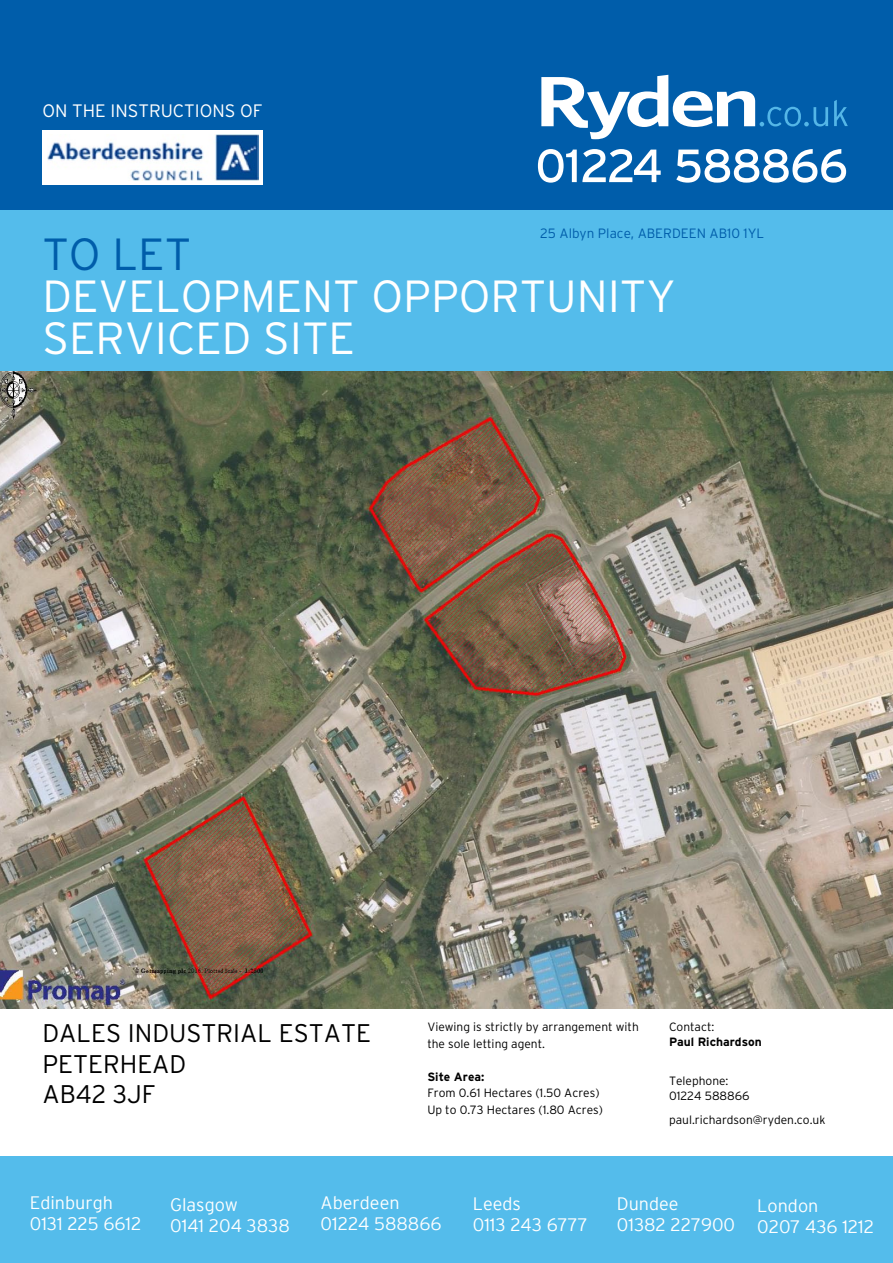
<style>
.page{position:relative;width:893px;height:1263px;background:#fff}
.page>*{position:absolute;margin:0;border:0;box-sizing:border-box;transform-origin:0 0}
.For_Sale___To_let{font:300 45px/42px "Interstate";color:#fff}
.For_Sale___To_let-2{font:300 45px "Interstate";color:#005daa}
.description{font:300 25.5px "Interstate";color:#000}
.type_of_property{font:300 18px/21px "Interstate";color:#fff}
._5__Text{font:300 13.5px "Interstate";color:#005daa}
.text{font:300 12px/16.5px "Interstate";color:#000}
.text-2{font:700 12px/15px "Interstate";color:#000}
.s1{font-weight:300}
</style>
<div class="page">
<img style="left:0;top:371px;width:893px;height:637px">
<div style="left:0;top:1157px;width:893px;height:106px;background:#54bceb"></div>
<div style="left:0;top:0;width:893px;height:210px;background:#005daa"></div>
<div style="left:0;top:210px;width:893px;height:161px;background:#54bceb"></div>
<svg style="left:834px;top:100px;width:14px;height:26px"></svg>
<svg style="left:541px;top:75px;width:287px;height:64px"></svg>
<svg style="left:538px;top:149px;width:123px;height:34px"></svg>
<svg style="left:676px;top:149px;width:170px;height:34px"></svg>
<div style="left:43px;top:130px;width:220px;height:54px;background:#fff"></div>
<img style="left:47px;top:135px;width:211px;height:45px">
<p class="type_of_property" style="left:43px;top:100px;width:222px">ON THE INSTRUCTIONS OF</p>
<p class="_5__Text" style="left:540px;top:226px;width:226px">25 Albyn Place, ABERDEEN AB10 1YL</p>
<p class="For_Sale___To_let-2" style="left:43px;top:229px;width:150px">TO LET</p>
<p class="For_Sale___To_let" style="left:43px;top:275px;width:635px">DEVELOPMENT OPPORTUNITY<br>SERVICED SITE</p>
<p class="description" style="left:43px;top:1018px;width:330px">DALES INDUSTRIAL ESTATE</p>
<p class="description" style="left:43px;top:1049px;width:145px">PETERHEAD</p>
<p class="description" style="left:43px;top:1080px;width:115px">AB42 3JF</p>
<p class="text" style="left:427px;top:1018px;width:213px">Viewing is strictly by arrangement with the sole letting agent.</p>
<p class="text-2" style="left:427px;top:1069px;width:59px">Site Area:</p>
<p class="text" style="left:427px;top:1084px;width:174px">From 0.61 Hectares (1.50 Acres)</p>
<p class="text" style="left:427px;top:1101px;width:177px">Up to 0.73 Hectares (1.80 Acres)</p>
<p class="text-2" style="left:669px;top:1019px;width:94px"><span class="s1">Contact:<br></span>Paul Richardson</p>
<p class="text" style="left:669px;top:1072px;width:61px">Telephone:</p>
<p class="text" style="left:669px;top:1087px;width:82px">01224 588866</p>
<p class="text" style="left:669px;top:1111px;width:158px">paul.richardson@ryden.co.uk</p>
<p class="type_of_property" style="left:30px;top:1192px;width:113px">Edinburgh<br>0131 225 6612</p>
<p class="type_of_property" style="left:170px;top:1194px;width:121px">Glasgow<br>0141 204 3838</p>
<p class="type_of_property" style="left:321px;top:1192px;width:122px">Aberdeen<br>01224 588866</p>
<p class="type_of_property" style="left:473px;top:1193px;width:116px">Leeds<br>0113 243 6777</p>
<p class="type_of_property" style="left:617px;top:1193px;width:120px">Dundee<br>01382 227900</p>
<h3 class="type_of_property" style="left:757px;top:1195px;width:118px">London<br>0207 436 1212</h3>
</div>
